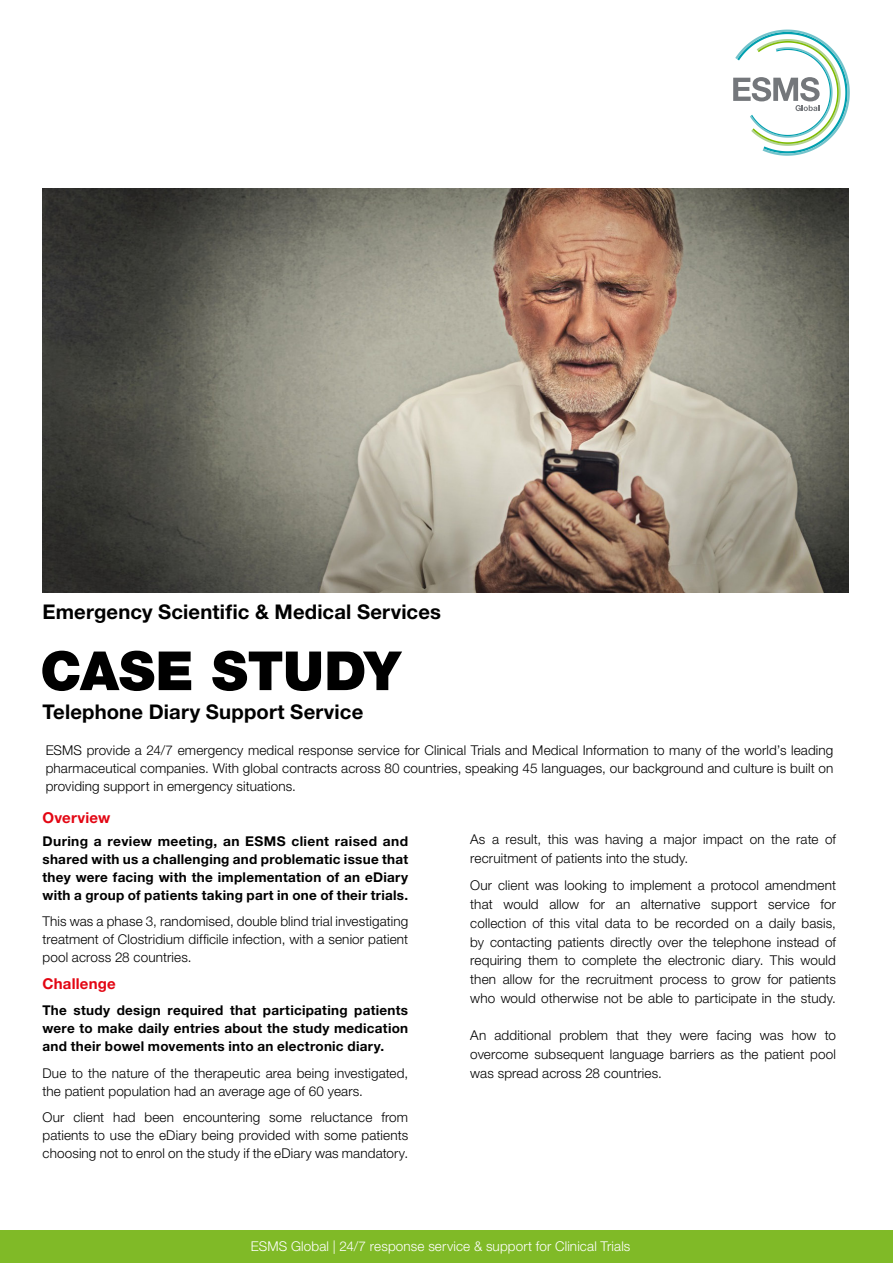
<style>
.page{position:relative;width:893px;height:1263px;background:#fff}
.page>*{position:absolute;margin:0;border:0;box-sizing:border-box;transform-origin:0 0}
.t1{font:900 54px "Helvetica Neue LT Pro";letter-spacing:-.005em;color:#000}
.t2{font:700 20.25px "Helvetica Neue LT Pro";letter-spacing:.005em;color:#000}
.t3{font:700 15px "Helvetica Neue LT Pro";letter-spacing:.015em;color:#e30613}
.t4{font:300 13.5px/18.8px "Helvetica Neue LT Pro";letter-spacing:.01em;color:#000;text-align:justify}
.t5{font:700 13.5px/18px "Helvetica Neue LT Pro";letter-spacing:.02em;color:#000;text-align:justify}
.t6{font:300 13.5px "Helvetica Neue LT Pro";letter-spacing:.01em;color:#fff}
</style>
<div class="page">
<img style="left:43px;top:188px;width:805px;height:404px">
<svg style="left:733px;top:30px;width:117px;height:126px"></svg>
<div style="left:0;top:1231px;width:893px;height:32px;background:#80ba27"></div>
<h2 class="t2" style="left:43px;top:600px;width:400px">Emergency Scientific &amp; Medical Services</h2>
<h1 class="t1" style="left:40px;top:639px;width:362px">CASE STUDY</h1>
<h2 class="t2" style="left:43px;top:699px;width:322px">Telephone Diary Support Service</h2>
<p class="t4" style="left:46px;top:741px;width:789px;line-height:18px">ESMS provide a 24/7 emergency medical response service for Clinical Trials and Medical Information to many of the world’s leading pharmaceutical companies. With global contracts across 80 countries, speaking 45 languages, our background and culture is built on providing support in emergency situations.</p>
<p class="t3" style="left:43px;top:809px;width:69px">Overview</p>
<p class="t5" style="left:43px;top:831px;width:367px">During a review meeting, an ESMS client raised and shared with us a challenging and problematic issue that they were facing with the implementation of an eDiary with a group of patients taking part in one of their trials.</p>
<p class="t4" style="left:43px;top:912px;width:367px;line-height:18px">This was a phase 3, randomised, double blind trial investigating treatment of Clostridium difficile infection, with a senior patient pool across 28 countries.</p>
<p class="t3" style="left:43px;top:974px;width:75px">Challenge</p>
<p class="t5" style="left:43px;top:1001px;width:367px">The study design required that participating patients were to make daily entries about the study medication and their bowel movements into an electronic diary.</p>
<p class="t4" style="left:43px;top:1063px;width:367px;line-height:18px">Due to the nature of the therapeutic area being investigated, the patient population had an average age of 60 years.</p>
<p class="t4" style="left:43px;top:1108px;width:367px;line-height:18px">Our client had been encountering some reluctance from patients to use the eDiary being provided with some patients choosing not to enrol on the study if the eDiary was mandatory.</p>
<p class="t4" style="left:470px;top:830px;width:367px">As a result, this was having a major impact on the rate of recruitment of patients into the study.</p>
<p class="t4" style="left:470px;top:876px;width:367px">Our client was looking to implement a protocol amendment that would allow for an alternative support service for collection of this vital data to be recorded on a daily basis, by contacting patients directly over the telephone instead of requiring them to complete the electronic diary. This would then allow for the recruitment process to grow for patients who would otherwise not be able to participate in the study.</p>
<p class="t4" style="left:470px;top:1026px;width:367px">An additional problem that they were facing was how to overcome subsequent language barriers as the patient pool was spread across 28 countries.</p>
<p class="t6" style="left:251px;top:1238px;width:381px">ESMS Global | 24/7 response service &amp; support for Clinical Trials</p>
</div>
